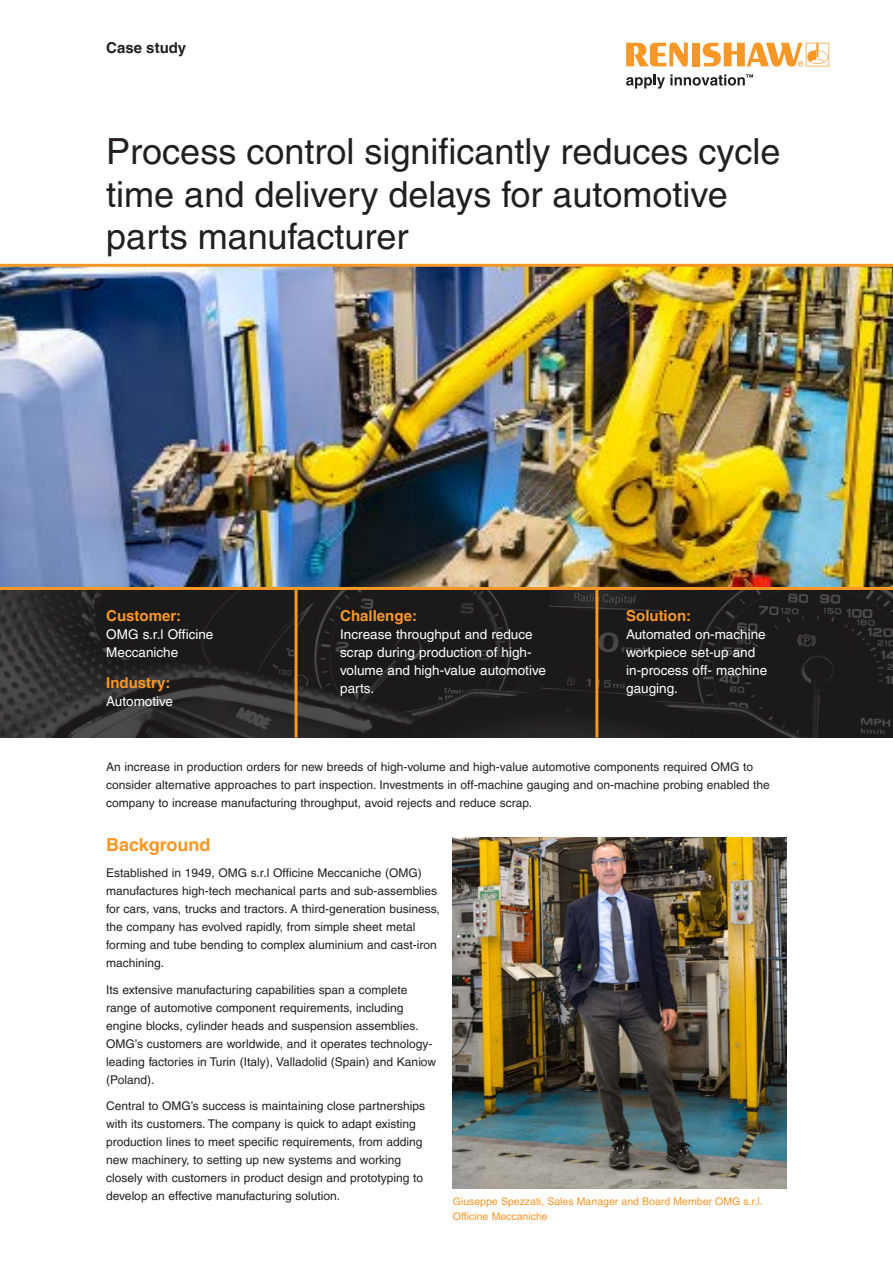
<style>
.page{position:relative;width:893px;height:1263px;background:#fff}
.page>*{position:absolute;margin:0;border:0;box-sizing:border-box;transform-origin:0 0}
.Case_study__Title_24{font:36px/42px "Helvetica LT Pro";color:#231f20}
.Main_body_text_8pt{font:700 18px "Helvetica LT Pro";color:#f79727}
.Industry_box__Headin{font:700 15px "Helvetica LT Pro";color:#f79727}
.Case_study__Front_pa{font:700 15px "Helvetica LT Pro";color:#231f20}
.Industry_box__Main_t{font:13.5px/18px "Helvetica LT Pro";color:#fff}
.Main_body_text_8pt-2{font:12px/18px "Helvetica LT Pro";color:#231f20}
.Caption_text_7pt{font:10.5px/15px "Helvetica LT Pro";color:#f79727}
</style>
<div class="page">
<svg style="left:0;top:590px;width:893px;height:147px;background:#242021"></svg>
<hr style="left:295px;top:589px;width:3px;height:148px;background:#f79727">
<hr style="left:595px;top:589px;width:3px;height:148px;background:#f79727">
<svg style="left:626px;top:43px;width:62px;height:24px"></svg>
<div style="left:692px;top:43px;width:8px;height:23px;background:#f79727"></div>
<svg style="left:703px;top:43px;width:126px;height:24px"></svg>
<svg style="left:626px;top:74px;width:127px;height:15px"></svg>
<img style="left:0;top:264px;width:893px;height:326px">
<img style="left:453px;top:838px;width:334px;height:350px">
<p class="Case_study__Front_pa" style="left:106px;top:39px;width:81px">Case study</p>
<p class="Case_study__Title_24" style="left:106px;top:131px;width:676px">Process control significantly reduces cycle time and delivery delays for automotive parts manufacturer</p>
<p class="Industry_box__Headin" style="left:106px;top:606px;width:76px">Customer:</p>
<p class="Industry_box__Main_t" style="left:106px;top:625px;width:109px">OMG s.r.l Officine<br>Meccaniche</p>
<p class="Industry_box__Headin" style="left:106px;top:673px;width:66px">Industry:</p>
<p class="Industry_box__Main_t" style="left:106px;top:692px;width:68px">Automotive</p>
<p class="Industry_box__Headin" style="left:340px;top:606px;width:78px">Challenge:</p>
<p class="Industry_box__Main_t" style="left:340px;top:625px;width:207px">Increase throughput and reduce scrap during production of high&shy;volume and high-value automotive parts.</p>
<p class="Industry_box__Headin" style="left:626px;top:606px;width:66px">Solution:</p>
<p class="Industry_box__Main_t" style="left:626px;top:625px;width:143px">Automated on-machine workpiece set-up and in-process off- machine gauging.</p>
<p class="Main_body_text_8pt-2" style="left:106px;top:757px;width:665px">An increase in production orders for new breeds of high-volume and high-value automotive components required OMG to consider alternative approaches to part inspection. Investments in off-machine gauging and on-machine probing enabled the company to increase manufacturing throughput, avoid rejects and reduce scrap.</p>
<p class="Main_body_text_8pt" style="left:106px;top:833px;width:106px">Background</p>
<p class="Main_body_text_8pt-2" style="left:106px;top:864px;width:335px">Established in 1949, OMG s.r.l Officine Meccaniche (OMG) manufactures high-tech mechanical parts and sub-assemblies for cars, vans, trucks and tractors. A third-generation business, the company has evolved rapidly, from simple sheet metal forming and tube bending to complex aluminium and cast-iron machining.</p>
<p class="Main_body_text_8pt-2" style="left:106px;top:980px;width:331px">Its extensive manufacturing capabilities span a complete range of automotive component requirements, including engine blocks, cylinder heads and suspension assemblies.<br>OMG’s customers are worldwide, and it operates technology&shy;leading factories in Turin (Italy), Valladolid (Spain) and Kaniow (Poland).</p>
<p class="Main_body_text_8pt-2" style="left:106px;top:1097px;width:320px">Central to OMG’s success is maintaining close partnerships with its customers. The company is quick to adapt existing production lines to meet specific requirements, from adding new machinery, to setting up new systems and working closely with customers in product design and prototyping to develop an effective manufacturing solution.</p>
<p class="Caption_text_7pt" style="left:453px;top:1193px;width:311px">Giuseppe Spezzati, Sales Manager and Board Member OMG s.r.l.<br>Officine Meccaniche</p>
</div>
